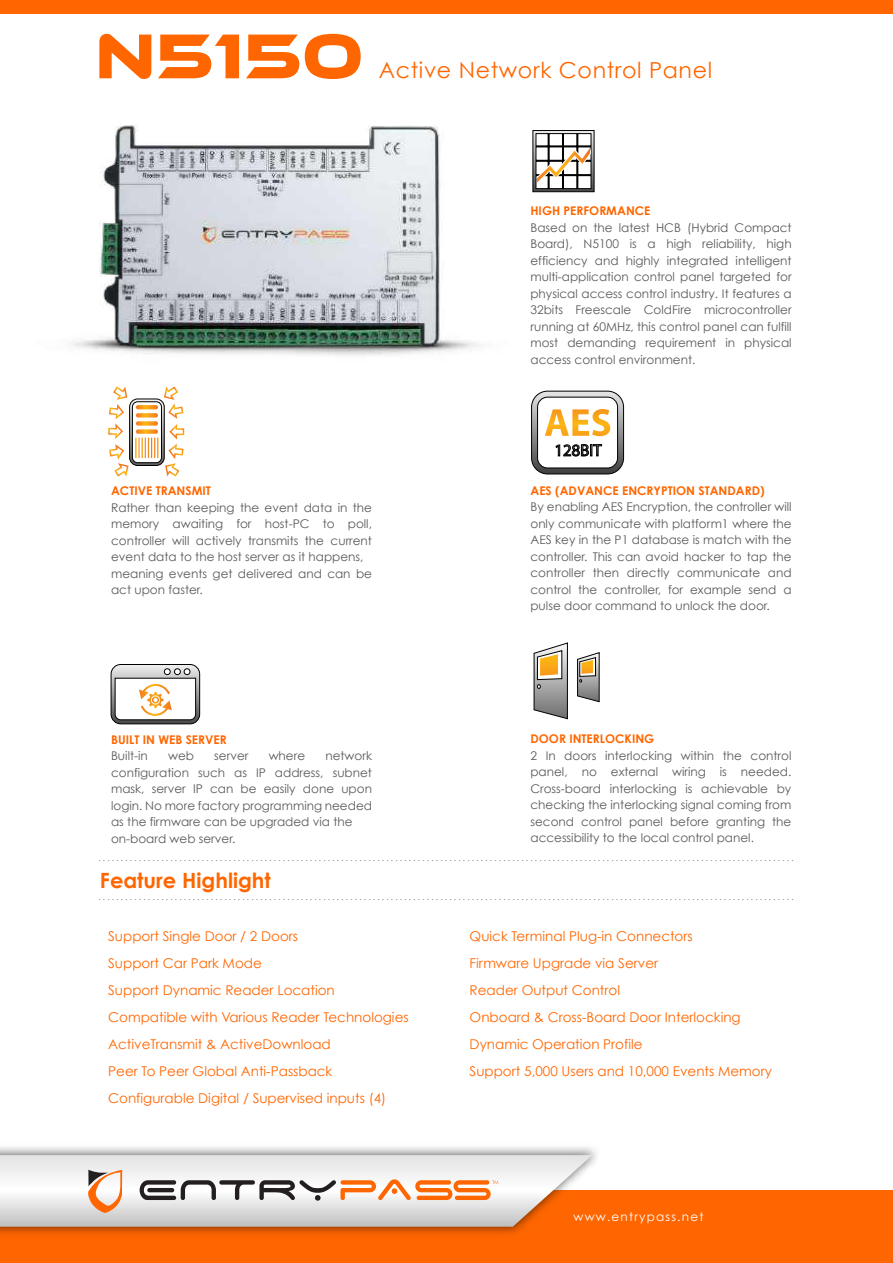
<style>
.page{position:relative;width:893px;height:1263px;background:#fff}
.page>*{position:absolute;margin:0;border:0;box-sizing:border-box;transform-origin:0 0}
.t1{font:65.4px "Ethnocentric Rg";color:#f60}
.t2{font:22.05px "Century Gothic";letter-spacing:.03em;color:#f60}
.t3{font:700 21px "Century Gothic";color:#f60}
.t4{font:13.5px/27px "Century Gothic";color:#f60}
.t5{font:12px/16.5px "Century Gothic";color:#58595b;text-align:justify}
.t6{font:700 12px "Century Gothic";color:#f60}
.t7{font:12px "Century Gothic";letter-spacing:.1em;color:#fff}
.t8{font:7.5px "Letter Gothic Std";color:#626366}
</style>
<div class="page">
<div style="left:0;top:0;width:893px;height:14px;background:#f60"></div>
<div style="left:0;top:1190px;width:892px;height:73px;background:#f60"></div>
<svg style="left:0;top:1155px;width:592px;height:72px"></svg>
<svg style="left:534px;top:643px;width:34px;height:76px"></svg>
<svg style="left:577px;top:652px;width:22px;height:50px"></svg>
<svg style="left:533px;top:130px;width:61px;height:62px"></svg>
<svg style="left:531px;top:391px;width:93px;height:83px"></svg>
<svg style="left:108px;top:407px;width:76px;height:69px"></svg>
<svg style="left:111px;top:664px;width:89px;height:60px"></svg>
<img style="left:71px;top:125px;width:409px;height:282px">
<h1 class="t1" style="left:95px;top:17px;width:269px">N5150</h1>
<h2 class="t2" style="left:379px;top:56px;width:335px">Active Network Control Panel</h2>
<p class="t6" style="left:530px;top:203px;width:121px">HIGH PERFORMANCE</p>
<p class="t5" style="left:530px;top:219px;width:263px">Based on the latest HCB (Hybrid Compact Board), N5100 is a high reliability, high efficiency and highly integrated intelligent multi-application control panel targeted for physical access control industry. It features a 32bits Freescale ColdFire microcontroller running at 60MHz, this control panel can fulfill most demanding requirement in physical access control environment.</p>
<p class="t6" style="left:111px;top:483px;width:101px">ACTIVE TRANSMIT</p>
<p class="t5" style="left:111px;top:499px;width:262px;text-align:left">Rather than keeping the event data in the memory awaiting for host-PC to poll, controller will actively transmits the current event data to the host server as it happens, meaning events get delivered and can be act upon faster.</p>
<p class="t6" style="left:111px;top:732px;width:117px">BUILT IN WEB SERVER</p>
<p class="t5" style="left:111px;top:748px;width:38px">Built-in</p>
<p class="t5" style="left:168px;top:748px;width:27px">web</p>
<p class="t5" style="left:214px;top:748px;width:36px">server</p>
<p class="t5" style="left:269px;top:748px;width:38px">where</p>
<p class="t5" style="left:111px;top:748px;width:262px;text-align:left;text-indent:214px">network configuration such as IP address, subnet mask, server IP can be easily done upon login. No more factory programming needed as the firmware can be upgraded via the on-board web server.</p>
<p class="t6" style="left:530px;top:483px;width:236px">AES (ADVANCE ENCRYPTION STANDARD)</p>
<p class="t5" style="left:530px;top:498px;width:263px">By enabling AES Encryption, the controller will only communicate with platform1 where the AES key in the P1 database is match with the controller. This can avoid hacker to tap the controller then directly communicate and control the controller, for example send a pulse door command to unlock the door.</p>
<p class="t6" style="left:530px;top:731px;width:125px">DOOR INTERLOCKING</p>
<p class="t5" style="left:530px;top:747px;width:262px">2 In doors interlocking within the control panel, no external wiring is needed.<br>Cross-board interlocking is achievable by checking the interlocking signal coming from second control panel before granting the accessibility to the local control panel.</p>
<p class="t8" style="left:97px;top:854px;width:699px">...........................................................................................................................................................</p>
<h3 class="t3" style="left:100px;top:867px;width:172px">Feature Highlight</h3>
<p class="t8" style="left:97px;top:893px;width:699px">...........................................................................................................................................................</p>
<p class="t4" style="left:108px;top:923px;width:302px">Support Single Door / 2 Doors<br>Support Car Park Mode<br>Support Dynamic Reader Location Compatible with Various Reader Technologies ActiveTransmit &amp; ActiveDownload<br>Peer To Peer Global Anti-Passback Configurable Digital / Supervised inputs (4)</p>
<p class="t4" style="left:470px;top:923px;width:304px">Quick Terminal Plug-in Connectors<br>Firmware Upgrade via Server<br>Reader Output Control<br>Onboard &amp; Cross-Board Door Interlocking Dynamic Operation Profile<br>Support 5,000 Users and 10,000 Events Memory</p>
<p class="t7" style="left:573px;top:1209px;width:131px">www.entrypass.net</p>
</div>
